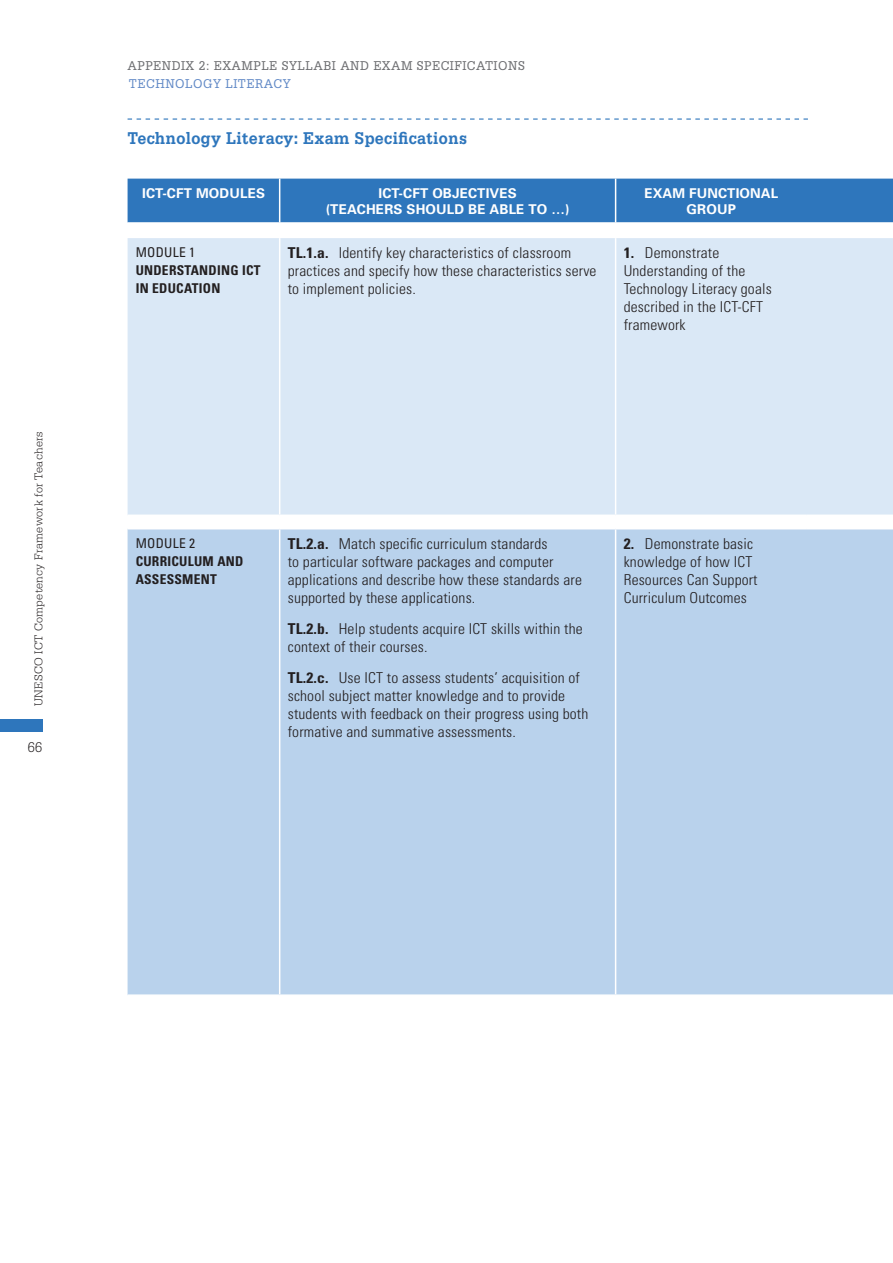
<style>
.page{position:relative;width:893px;height:1263px;background:#fff}
.page>*{position:absolute;margin:0;border:0;box-sizing:border-box;transform-origin:0 0}
.intertitre_filet{font:700 18px "Serifa";letter-spacing:.02em;color:#2e76bc;scale:.9 1}
.Annexe_txt_n{font:300 condensed 15px/18px "Univers";letter-spacing:.01em;color:#231f20;scale:1.04 1}
.t1{font:300 15px "Serifa";color:#231f20;scale:.96 1}
.ANNEX_entete_centre{font:700 13.5px/16.2px "Univers";letter-spacing:.01em;color:#fff;text-align:center}
.ANNEX_Droit{font:700 condensed 13.5px/18px "Univers";letter-spacing:.02em;color:#231f20}
.t2{font:13.5px "Serifa";letter-spacing:.04em;color:#6c6d70;scale:.9 1}
.t3{font:13.5px "Serifa";letter-spacing:.04em;color:#6189c6;scale:.9 1}
.t4{font:300 12px "Serifa";letter-spacing:.02em;color:#231f20}
.s1{font-weight:400}
.s2{font-weight:700}
</style>
<div class="page">
<div style="left:0;top:719px;width:43px;height:12px;background:#2e76bc"></div>
<div style="left:128px;top:179px;width:765px;height:43px;background:#2e76bc"></div>
<div style="left:128px;top:238px;width:765px;height:276px;background:#dae8f6"></div>
<div style="left:128px;top:529px;width:765px;height:465px;background:#b9d2ec"></div>
<hr style="left:279px;top:238px;width:1px;height:276px;background:#fff">
<hr style="left:615px;top:238px;width:1px;height:276px;background:#fff">
<hr style="left:279px;top:529px;width:1px;height:465px;background:#fff">
<hr style="left:615px;top:529px;width:1px;height:465px;background:#fff">
<hr style="left:279px;top:179px;width:1px;height:43px;background:#fff">
<hr style="left:615px;top:179px;width:1px;height:43px;background:#fff">
<svg style="left:128px;top:118px;width:680px;height:2px"></svg>
<p class="t4" style="left:32px;top:706px;width:276px;rotate:-90deg">UNESCO ICT Competency Framework for Teachers</p>
<p class="t1" style="left:28px;top:738px;width:17px">66</p>
<p class="t2" style="left:128px;top:58px;width:443px">APPENDIX 2: EXAMPLE SYLLABI AND EXAM SPECIFICATIONS</p>
<p class="t3" style="left:129px;top:76px;width:182px">TECHNOLOGY LITERACY</p>
<p class="intertitre_filet" style="left:128px;top:128px;width:379px">Technology Literacy: Exam Specifications</p>
<p class="ANNEX_entete_centre" style="left:142px;top:185px;width:124px">ICT-CFT MODULES</p>
<p class="ANNEX_entete_centre" style="left:326px;top:185px;width:245px">ICT-CFT OBJECTIVES<br>(TEACHERS SHOULD BE ABLE TO …)</p>
<p class="ANNEX_entete_centre" style="left:644px;top:185px;width:135px">EXAM FUNCTIONAL<br>GROUP</p>
<p class="ANNEX_Droit" style="left:136px;top:243px;width:127px"><span class="s1">MODULE 1<br></span>UNDERSTANDING ICT<br>IN EDUCATION</p>
<p class="Annexe_txt_n" style="left:288px;top:243px;width:298px"><span class="s2">TL.1.a.</span> Identify key characteristics of classroom practices and specify how these characteristics serve to implement policies.</p>
<p class="Annexe_txt_n" style="left:624px;top:243px;width:144px"><span class="s2">1.</span> Demonstrate<br>Understanding of the<br>Technology Literacy goals described in the ICT-CFT framework</p>
<p class="ANNEX_Droit" style="left:136px;top:534px;width:109px"><span class="s1">MODULE 2<br></span>CURRICULUM AND<br>ASSESSMENT</p>
<p class="Annexe_txt_n" style="left:288px;top:535px;width:284px"><span class="s2">TL.2.a.</span> Match specific curriculum standards<br>to particular software packages and computer applications and describe how these standards are supported by these applications.</p>
<p class="Annexe_txt_n" style="left:288px;top:620px;width:285px"><span class="s2">TL.2.b.</span> Help students acquire ICT skills within the context of their courses.</p>
<p class="Annexe_txt_n" style="left:288px;top:668px;width:291px"><span class="s2">TL.2.c.</span> Use ICT to assess students’ acquisition of school subject matter knowledge and to provide students with feedback on their progress using both formative and summative assessments.</p>
<p class="Annexe_txt_n" style="left:624px;top:535px;width:130px"><span class="s2">2.</span> Demonstrate basic knowledge of how ICT<br>Resources Can Support<br>Curriculum Outcomes</p>
</div>
